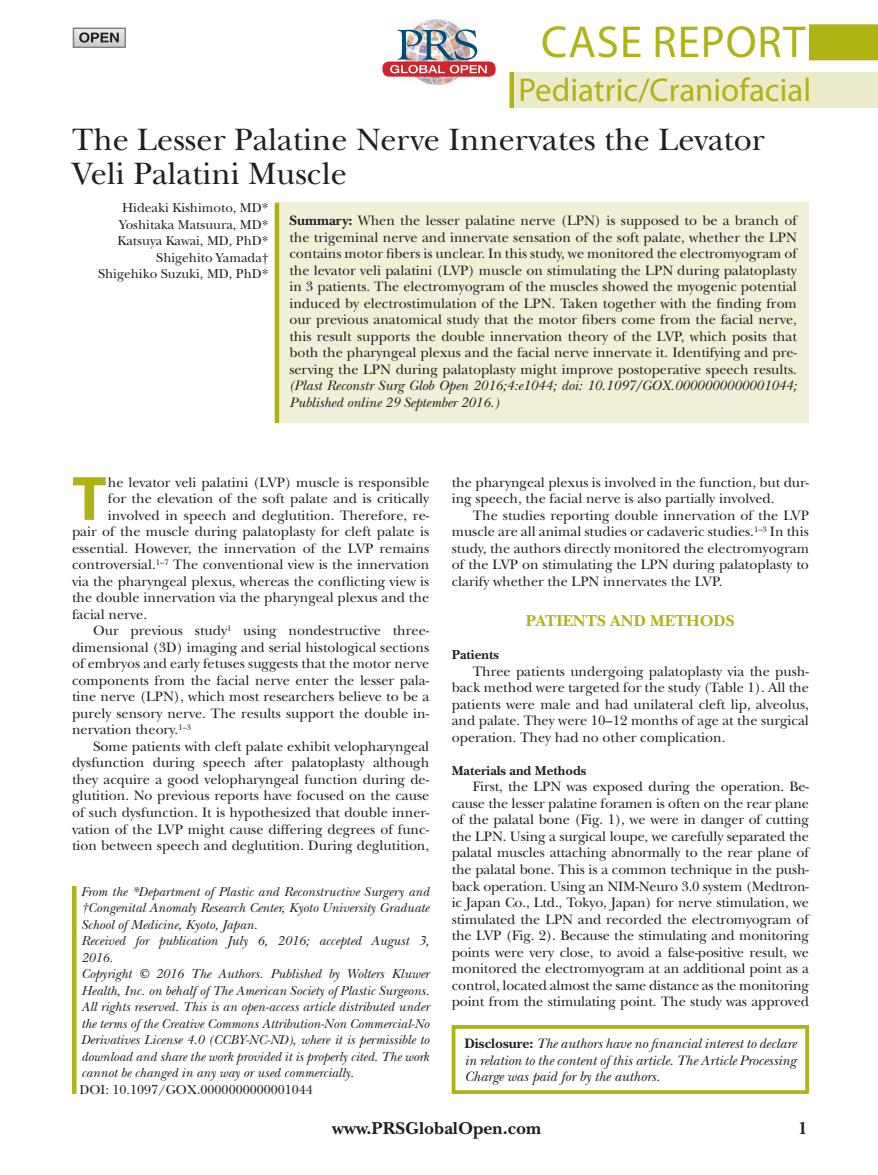
<style>
.page{position:relative;width:878px;height:1175px;background:#fff}
.page>*{position:absolute;margin:0;border:0;box-sizing:border-box;transform-origin:0 0}
.t1{font:700 63.15px "Myriad Pro";color:#afb314}
.t2{font:45px "Myriad Pro";letter-spacing:.02em;color:#afb314}
.t3{font:33px "Myriad Pro";color:#afb314}
.t4{font:32.25px/34.5px "New Baskerville";color:#231f20}
.t5{font:700 18px "New Baskerville";color:#231f20}
.t6{font:700 16.5px "New Baskerville";color:#afb314}
.t7{font:14.25px/16.5px "New Baskerville";color:#231f20;text-align:justify}
.t8{font:italic 14.25px/16.5px "New Baskerville";color:#231f20;text-align:justify}
.t9{font:italic 13.5px/16.5px "New Baskerville";color:#231f20}
.t10{font:13.5px/16.5px "New Baskerville";color:#231f20;text-align:right}
.t11{font:700 13.5px "New Baskerville";color:#231f20}
.s1{font-weight:700}
.s2{font-weight:700;font-style:normal}
</style>
<div class="page">
<div style="left:73px;top:28px;width:52px;height:20px;border:2px solid #808285"></div>
<svg style="left:79px;top:32px;width:40px;height:11px"></svg>
<img style="left:413px;top:20px;width:48px;height:64px">
<svg style="left:382px;top:61px;width:113px;height:16px"></svg>
<img style="left:390px;top:29px;width:96px;height:44px">
<div style="left:451px;top:1025px;width:357px;height:69px;border:4px solid #afb314"></div>
<hr style="left:72px;top:886px;width:4px;height:49px;background:#afb314">
<hr style="left:72px;top:934px;width:4px;height:159px;background:#afb314">
<div style="left:277px;top:203px;width:531px;height:220px;background:#eff0d7"></div>
<div style="left:274px;top:203px;width:5px;height:220px;background:#afb314"></div>
<div style="left:509px;top:72px;width:41px;height:36px;background:#afb314"></div>
<div style="left:514px;top:72px;width:364px;height:36px;background:#ececcc"></div>
<div style="left:808px;top:24px;width:70px;height:36px;background:#afb314"></div>
<h2 class="t2" style="left:541px;top:14px;width:266px">Case Report</h2>
<h3 class="t3" style="left:518px;top:69px;width:294px">Pediatric/Craniofacial</h3>
<h3 class="t4" style="left:72px;top:122px;width:694px">The Lesser Palatine Nerve Innervates the Levator<br>Veli Palatini Muscle</h3>
<p class="t10" style="left:98px;top:200px;width:172px">Hideaki Kishimoto, MD*<br>Yoshitaka Matsuura, MD*<br>Katsuya Kawai, MD, PhD*<br>Shigehito Yamada†<br>Shigehiko Suzuki, MD, PhD*</p>
<p class="t7" style="left:289px;top:212px;width:509px"><span class="s1">Summary:</span> When the lesser palatine nerve (LPN) is supposed to be a branch of the trigeminal nerve and innervate sensation of the soft palate, whether the LPN contains motor fibers is unclear. In this study, we monitored the electromyogram of the levator veli palatini (LVP) muscle on stimulating the LPN during palatoplasty in 3 patients. The electromyogram of the muscles showed the myogenic potential induced by electrostimulation of the LPN. Taken together with the finding from our previous anatomical study that the motor fibers come from the facial nerve, this result supports the double innervation theory of the LVP, which posits that both the pharyngeal plexus and the facial nerve innervate it. Identifying and pre&shy;serving the LPN during palatoplasty might improve postoperative speech results.</p>
<p class="t8" style="left:289px;top:377px;width:509px">(Plast Reconstr Surg Glob Open 2016;4:e1044; doi: 10.1097/GOX.0000000000001044;<br>Published online 29 September 2016.)</p>
<h1 class="t1" style="left:72px;top:457px;width:36px">T</h1>
<p class="t7" style="left:108px;top:474px;width:323px">he levator veli palatini (LVP) muscle is responsible</p>
<p class="t7" style="left:108px;top:490px;width:323px">for the elevation of the soft palate and is critically</p>
<p class="t7" style="left:108px;top:507px;width:323px">involved in speech and deglutition. Therefore, re-</p>
<p class="t7" style="left:72px;top:523px;width:358px">pair of the muscle during palatoplasty for cleft palate is</p>
<p class="t7" style="left:72px;top:540px;width:358px">essential. However, the innervation of the LVP remains</p>
<p class="t7" style="left:72px;top:556px;width:359px">controversial.<sup>1–7</sup> The conventional view is the innervation</p>
<p class="t7" style="left:72px;top:573px;width:359px">via the pharyngeal plexus, whereas the conflicting view is</p>
<p class="t7" style="left:72px;top:589px;width:359px">the double innervation via the pharyngeal plexus and the</p>
<p class="t7" style="left:72px;top:606px;width:77px">facial nerve.</p>
<p class="t7" style="left:93px;top:622px;width:338px">Our previous study<sup>1</sup> using nondestructive three-</p>
<p class="t7" style="left:72px;top:639px;width:359px">dimensional (3D) imaging and serial histological sections</p>
<p class="t7" style="left:72px;top:655px;width:358px">of embryos and early fetuses suggests that the motor nerve</p>
<p class="t7" style="left:72px;top:672px;width:358px">components from the facial nerve enter the lesser pala-</p>
<p class="t7" style="left:72px;top:688px;width:359px">tine nerve (LPN), which most researchers believe to be a</p>
<p class="t7" style="left:72px;top:705px;width:358px">purely sensory nerve. The results support the double in-</p>
<p class="t7" style="left:72px;top:721px;width:121px">nervation theory.<sup>1–3</sup></p>
<p class="t7" style="left:93px;top:738px;width:337px">Some patients with cleft palate exhibit velopharyngeal</p>
<p class="t7" style="left:72px;top:754px;width:359px">dysfunction during speech after palatoplasty although</p>
<p class="t7" style="left:72px;top:771px;width:358px">they acquire a good velopharyngeal function during de-</p>
<p class="t7" style="left:72px;top:787px;width:359px">glutition. No previous reports have focused on the cause</p>
<p class="t7" style="left:72px;top:804px;width:359px">of such dysfunction. It is hypothesized that double inner-</p>
<p class="t7" style="left:72px;top:820px;width:358px">vation of the LVP might cause differing degrees of func-</p>
<p class="t7" style="left:72px;top:837px;width:359px">tion between speech and deglutition. During deglutition,</p>
<p class="t9" style="left:81px;top:883px;width:350px">From the *Department of Plastic and Reconstructive Surgery and †Congenital Anomaly Research Center, Kyoto University Graduate School of Medicine, Kyoto, Japan.<br>Received for publication July 6, 2016; accepted August 3, 2016.<br>Copyright © 2016 The Authors. Published by Wolters Kluwer Health, Inc. on behalf of The American Society of Plastic Surgeons.<br>All rights reserved. This is an open-access article distributed under the terms of the Creative Commons Attribution-Non Commercial-No Derivatives License 4.0 (CCBY-NC-ND), where it is permissible to download and share the work provided it is properly cited. The work cannot be changed in any way or used commercially.</p>
<p class="t10" style="left:80px;top:1081px;width:235px">DOI: 10.1097/GOX.0000000000001044</p>
<p class="t7" style="left:452px;top:474px;width:359px">the pharyngeal plexus is involved in the function, but dur&shy;ing speech, the facial nerve is also partially involved.</p>
<p class="t7" style="left:452px;top:507px;width:359px;text-indent:21px">The studies reporting double innervation of the LVP muscle are all animal studies or cadaveric studies.<sup>1–3</sup> In this study, the authors directly monitored the electromyogram of the LVP on stimulating the LPN during palatoplasty to clarify whether the LPN innervates the LVP.</p>
<p class="t6" style="left:526px;top:611px;width:210px">PATIENTS AND METHODS</p>
<p class="t11" style="left:452px;top:647px;width:48px">Patients</p>
<p class="t7" style="left:451px;top:663px;width:359px;text-indent:21px">Three patients undergoing palatoplasty via the push&shy;back method were targeted for the study (Table 1). All the patients were male and had unilateral cleft lip, alveolus, and palate. They were 10–12 months of age at the surgical operation. They had no other complication.</p>
<p class="t11" style="left:452px;top:762px;width:136px">Materials and Methods</p>
<p class="t7" style="left:451px;top:778px;width:359px;text-indent:21px">First, the LPN was exposed during the operation. Be&shy;cause the lesser palatine foramen is often on the rear plane of the palatal bone (Fig. 1), we were in danger of cutting the LPN. Using a surgical loupe, we carefully separated the palatal muscles attaching abnormally to the rear plane of the palatal bone. This is a common technique in the push&shy;back operation. Using an NIM-Neuro 3.0 system (Medtron&shy;ic Japan Co., Ltd., Tokyo, Japan) for nerve stimulation, we stimulated the LPN and recorded the electromyogram of the LVP (Fig. 2). Because the stimulating and monitoring points were very close, to avoid a false-positive result, we monitored the electromyogram at an additional point as a control, located almost the same distance as the monitoring point from the stimulating point. The study was approved</p>
<p class="t8" style="left:464px;top:1035px;width:333px"><span class="s2">Disclosure:</span> The authors have no financial interest to declare in relation to the content of this article. The Article Processing Charge was paid for by the authors.</p>
<p class="t5" style="left:332px;top:1118px;width:210px">www.PRSGlobalOpen.com</p>
<p class="t5" style="left:798px;top:1118px;width:11px">1</p>
</div>
